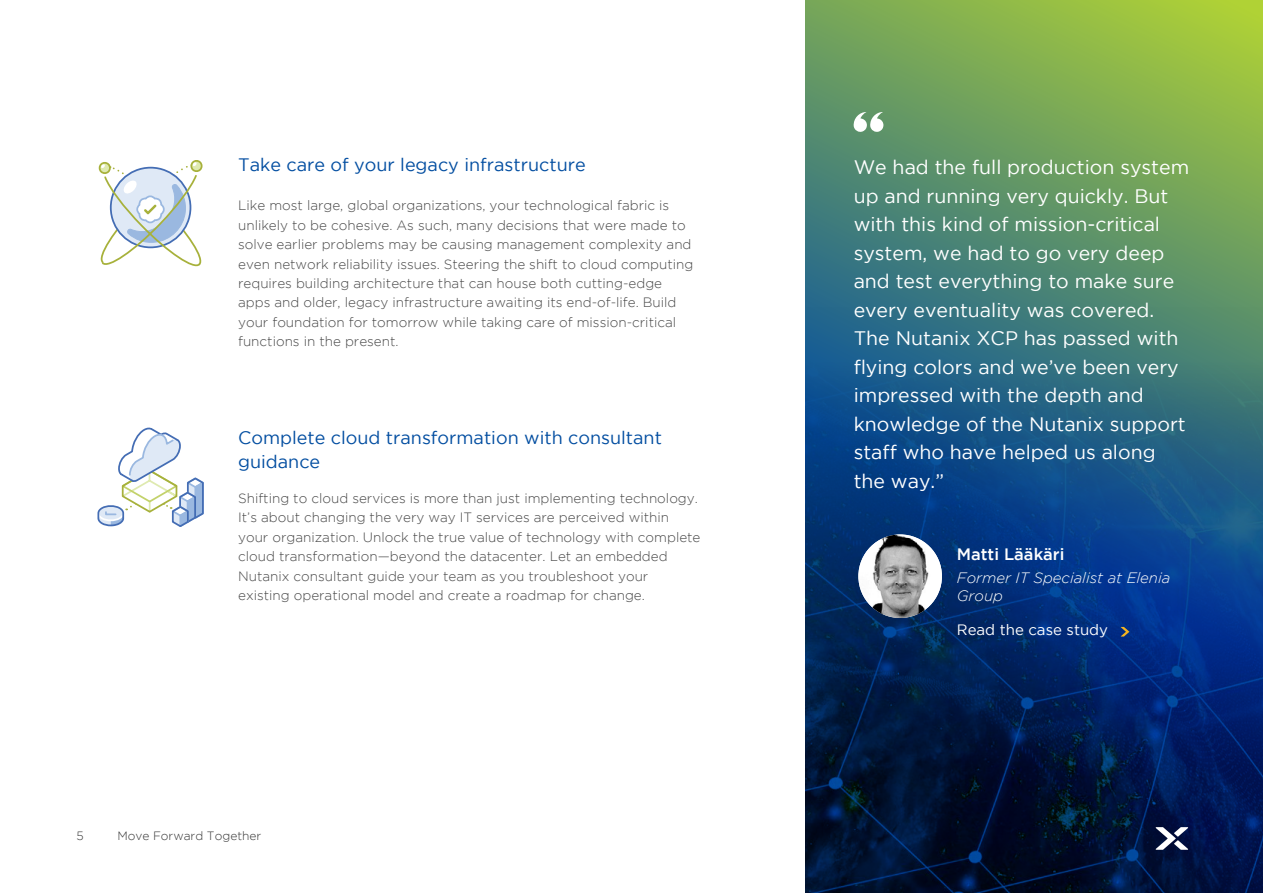
<style>
.page{position:relative;width:1263px;height:893px;background:#fff}
.page>*{position:absolute;margin:0;border:0;box-sizing:border-box;transform-origin:0 0}
.t1{font:19.5px/28.5px "Gotham";color:#fff}
.t2{font:18px/24px "Gotham";color:#034ea1}
.t3{font:500 16.5px "Gotham";color:#fff}
.t4{font:italic 300 15px/18px "Gotham";color:#fff}
.t5{font:15px "Gotham";color:#fff}
.t6{font:300 13.5px/19.5px "Gotham";color:#474747}
.t7{font:300 12px "Gotham";color:#333}
</style>
<div class="page">
<svg style="left:806px;top:0;width:457px;height:308px;background:#6c9e5f"></svg>
<div style="left:806px;top:308px;width:457px;height:585px;background:linear-gradient(to right,#1d6290,#5b9169)"></div>
<img style="left:806px;top:348px;width:457px;height:545px">
<svg style="left:853px;top:112px;width:30px;height:21px"></svg>
<img style="left:858px;top:534px;width:84px;height:84px;border-radius:42px">
<svg style="left:1156px;top:827px;width:32px;height:23px"></svg>
<svg style="left:1121px;top:627px;width:8px;height:9px"></svg>
<svg style="left:98px;top:160px;width:105px;height:106px"></svg>
<svg style="left:97px;top:427px;width:107px;height:100px"></svg>
<h2 class="t2" style="left:238px;top:152px;width:349px">Take care of your legacy infrastructure</h2>
<p class="t6" style="left:238px;top:195px;width:457px">Like most large, global organizations, your technological fabric is unlikely to be cohesive. As such, many decisions that were made to solve earlier problems may be causing management complexity and even network reliability issues. Steering the shift to cloud computing requires building architecture that can house both cutting-edge apps and older, legacy infrastructure awaiting its end-of-life. Build your foundation for tomorrow while taking care of mission-critical functions in the present.</p>
<h2 class="t2" style="left:238px;top:425px;width:425px">Complete cloud transformation with consultant guidance</h2>
<p class="t6" style="left:238px;top:488px;width:464px">Shifting to cloud services is more than just implementing technology.<br>It’s about changing the very way IT services are perceived within your organization. Unlock the true value of technology with complete cloud transformation—beyond the datacenter. Let an embedded Nutanix consultant guide your team as you troubleshoot your existing operational model and create a roadmap for change.</p>
<p class="t7" style="left:77px;top:830px;width:9px">5</p>
<p class="t7" style="left:117px;top:830px;width:145px">Move Forward Together</p>
<p class="t1" style="left:854px;top:153px;width:337px">We had the full production system up and running very quickly. But with this kind of mission-critical system, we had to go very deep and test everything to make sure every eventuality was covered.<br>The Nutanix XCP has passed with flying colors and we’ve been very impressed with the depth and knowledge of the Nutanix support staff who have helped us along the way.”</p>
<p class="t3" style="left:957px;top:545px;width:109px">Matti Lääkäri</p>
<p class="t4" style="left:957px;top:568px;width:215px">Former IT Specialist at Elenia<br>Group</p>
<p class="t5" style="left:957px;top:621px;width:153px">Read the case study</p>
</div>
